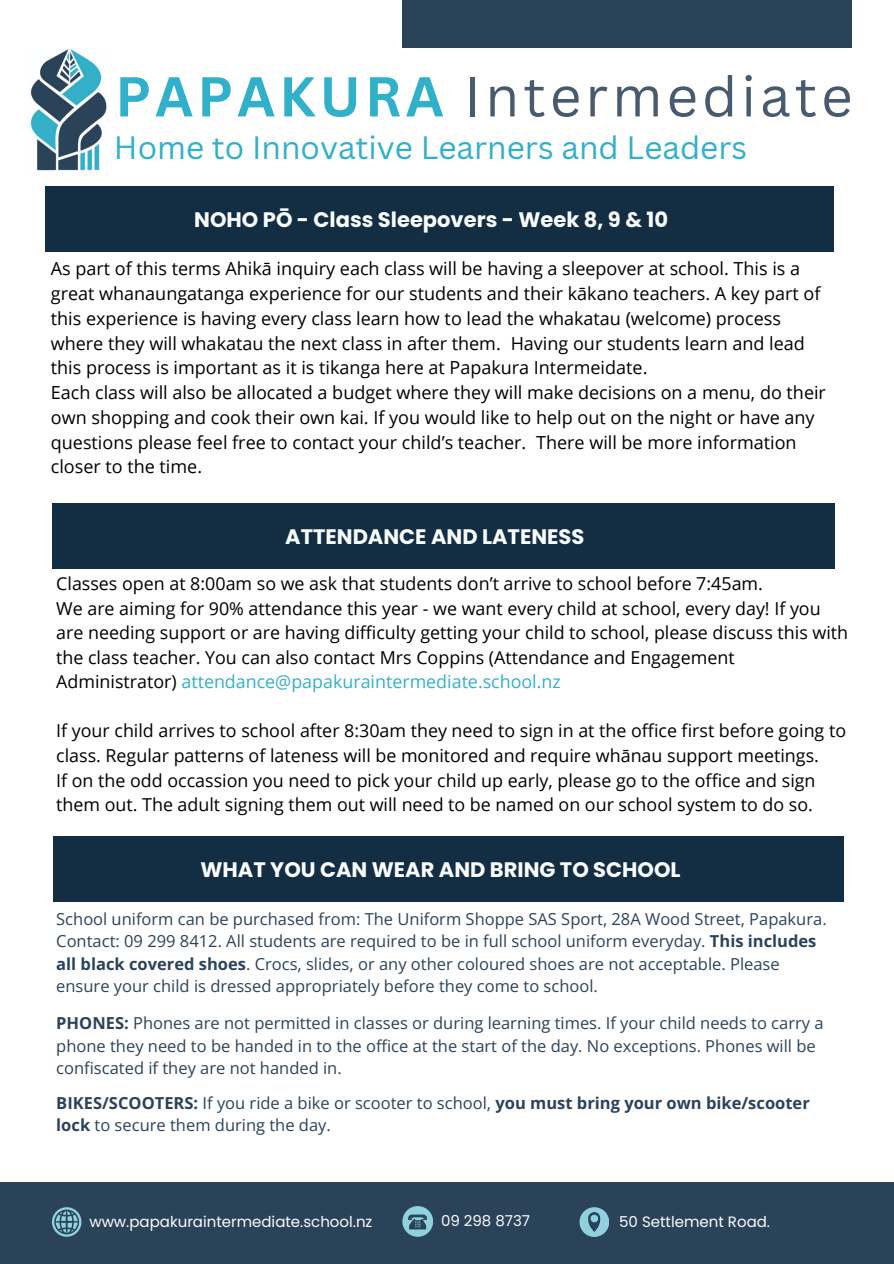
<style>
.page{position:relative;width:894px;height:1264px;background:#fff}
.page>*{position:absolute;margin:0;border:0;box-sizing:border-box;transform-origin:0 0}
.t1{font:54.9px "Canva Sans";letter-spacing:.075em;color:#485b6e}
.t2{font:31.5px "Canva Sans";color:#31b0c9}
.t3{font:700 21px "Poppins";color:#f9fcfd}
.t4{font:18px/24.8px "Open Sans";color:#000}
.t5{font:17.85px/24.6px "Open Sans";color:#000}
.t6{font:16.5px/22.5px "Open Sans";color:#2b4359}
.t7{font:15px "Poppins";color:#f9fcfd}
.s1{font-weight:700;color:#31b0c9}
.s2{color:#35afc8}
.s3{font-weight:700}
</style>
<div class="page">
<div style="left:0;top:1181px;width:893px;height:82px;background:#2b4359"></div>
<svg style="left:52px;top:1207px;width:29px;height:29px"></svg>
<img style="left:30px;top:49px;width:77px;height:121px">
<div style="left:402px;top:0;width:449px;height:48px;background:#2b4359"></div>
<svg style="left:402px;top:1206px;width:30px;height:30px"></svg>
<svg style="left:579px;top:1207px;width:29px;height:29px"></svg>
<div style="left:45px;top:186px;width:788px;height:66px;background:#132d42"></div>
<div style="left:52px;top:503px;width:781px;height:65px;background:#132d42"></div>
<div style="left:54px;top:836px;width:789px;height:65px;background:#132d42"></div>
<p class="t1" style="left:115px;top:58px;width:738px"><span class="s1">PAPAKURA</span> Intermediate</p>
<h5 class="t2" style="left:114px;top:125px;width:634px">Home to Innovative Learners and Leaders</h5>
<h5 class="t3" style="left:194px;top:205px;width:475px">NOHO PŌ - Class Sleepovers - Week 8, 9 &amp; 10</h5>
<p class="t4" style="left:51px;top:256px;width:776px">As part of this terms Ahikā inquiry each class will be having a sleepover at school. This is a great whanaungatanga experience for our students and their kākano teachers. A key part of this experience is having every class learn how to lead the whakatau (welcome) process where they will whakatau the next class in after them. Having our students learn and lead this process is important as it is tikanga here at Papakura Intermeidate.<br>Each class will also be allocated a budget where they will make decisions on a menu, do their own shopping and cook their own kai. If you would like to help out on the night or have any questions please feel free to contact your child’s teacher. There will be more information closer to the time.</p>
<h3 class="t3" style="left:285px;top:522px;width:300px">ATTENDANCE AND LATENESS</h3>
<h3 class="t5" style="left:56px;top:571px;width:793px">Classes open at 8:00am so we ask that students don’t arrive to school before 7:45am.<br>We are aiming for 90% attendance this year - we want every child at school, every day! If you are needing support or are having difficulty getting your child to school, please discuss this with the class teacher. You can also contact Mrs Coppins (Attendance and Engagement Administrator) <span class="s2">attendance@papakuraintermediate.school.nz</span></h3>
<h5 class="t5" style="left:56px;top:718px;width:791px">If your child arrives to school after 8:30am they need to sign in at the office first before going to class. Regular patterns of lateness will be monitored and require whānau support meetings.<br>If on the odd occassion you need to pick your child up early, please go to the office and sign them out. The adult signing them out will need to be named on our school system to do so.</h5>
<h5 class="t3" style="left:200px;top:855px;width:481px">WHAT YOU CAN WEAR AND BRING TO SCHOOL</h5>
<h5 class="t6" style="left:56px;top:907px;width:771px">School uniform can be purchased from: The Uniform Shoppe SAS Sport, 28A Wood Street, Papakura.<br>Contact: 09 299 8412. All students are required to be in full school uniform everyday. <span class="s3">This includes all black covered shoes</span>. Crocs, slides, or any other coloured shoes are not acceptable. Please ensure your child is dressed appropriately before they come to school.</h5>
<h5 class="t6" style="left:56px;top:1011px;width:768px"><span class="s3">PHONES:</span> Phones are not permitted in classes or during learning times. If your child needs to carry a phone they need to be handed in to the office at the start of the day. No exceptions. Phones will be confiscated if they are not handed in.</h5>
<p class="t6" style="left:56px;top:1091px;width:754px"><span class="s3">BIKES/SCOOTERS:</span> If you ride a bike or scooter to school, <span class="s3">you must bring your own bike/scooter lock</span> to secure them during the day.</p>
<h1 class="t7" style="left:89px;top:1210px;width:284px">www.papakuraintermediate.school.nz</h1>
<h2 class="t7" style="left:441px;top:1210px;width:91px">09 298 8737</h2>
<h4 class="t7" style="left:619px;top:1210px;width:152px">50 Settlement Road.</h4>
</div>
